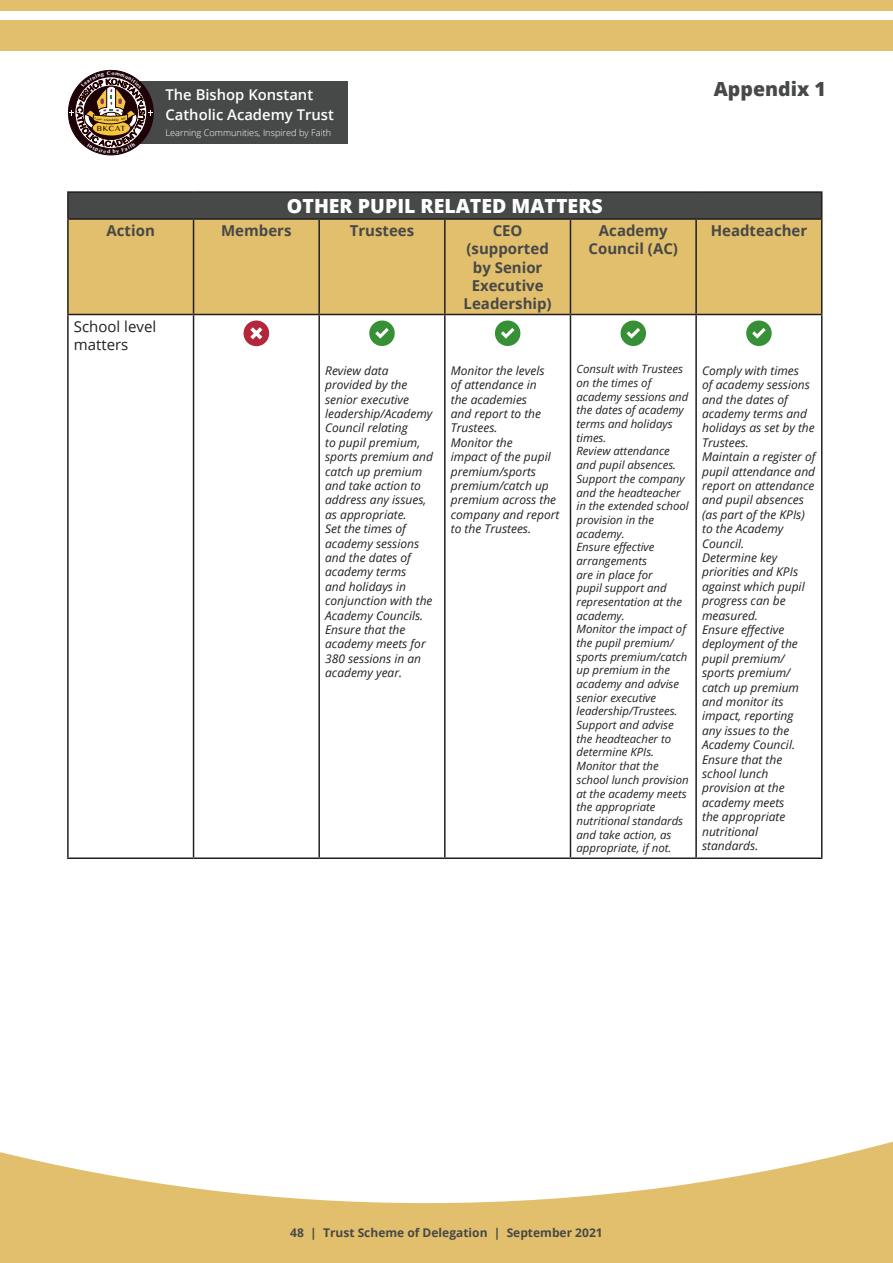
<style>
.page{position:relative;width:893px;height:1263px;background:#fff}
.page>*{position:absolute;margin:0;border:0;box-sizing:border-box;transform-origin:0 0}
.t1{font:800 19.5px "Open Sans";color:#fff}
.t2{font:800 19.5px "Open Sans";color:#474848}
.t3{font:700 15px/18px "Open Sans";color:#474848;text-align:center}
.t4{font:15px/18px "Open Sans";color:#231f20}
.t5{font:600 14.85px/20px "Open Sans";color:#fff}
.t6{font:italic 12px/14.4px "Open Sans";color:#231f20}
.t7{font:700 12px "Open Sans";color:#474848}
.t8{font:italic 11.4px/13.6px "Open Sans";color:#231f20}
.t9{font:300 9.15px "Open Sans";color:#fff}
.t10{font:7.5px "Oriya MN";letter-spacing:.05em;color:#240001}
</style>
<div class="page">
<svg style="left:0;top:1141px;width:893px;height:122px;fill:#e1bf6c"></svg>
<div style="left:0;top:21px;width:893px;height:30px;background:#e1bf6c"></div>
<div style="left:0;top:0;width:893px;height:11px;background:#e1bf6c"></div>
<div style="left:107px;top:81px;width:241px;height:63px;background:#474848"></div>
<div style="left:68px;top:192px;width:754px;height:27px;background:#474848"></div>
<div style="left:69px;top:220px;width:752px;height:94px;background:#e1bf6c"></div>
<hr style="left:67px;top:191px;width:127px;height:2px;background:#231f20">
<hr style="left:67px;top:193px;width:2px;height:25px;background:#231f20">
<hr style="left:194px;top:191px;width:125px;height:2px;background:#231f20">
<hr style="left:319px;top:191px;width:126px;height:2px;background:#231f20">
<hr style="left:445px;top:191px;width:125px;height:2px;background:#231f20">
<hr style="left:570px;top:191px;width:126px;height:2px;background:#231f20">
<hr style="left:696px;top:191px;width:126px;height:2px;background:#231f20">
<svg style="left:821px;top:193px;width:1px;height:25px"></svg>
<hr style="left:67px;top:218px;width:127px;height:2px;background:#231f20">
<hr style="left:67px;top:220px;width:2px;height:94px;background:#231f20">
<hr style="left:194px;top:218px;width:125px;height:2px;background:#231f20">
<hr style="left:193px;top:220px;width:1px;height:94px;background:#231f20">
<hr style="left:319px;top:218px;width:126px;height:2px;background:#231f20">
<hr style="left:318px;top:220px;width:2px;height:94px;background:#231f20">
<hr style="left:445px;top:218px;width:125px;height:2px;background:#231f20">
<hr style="left:444px;top:220px;width:2px;height:94px;background:#231f20">
<hr style="left:570px;top:218px;width:126px;height:2px;background:#231f20">
<hr style="left:570px;top:220px;width:1px;height:94px;background:#231f20">
<hr style="left:696px;top:218px;width:126px;height:2px;background:#231f20">
<hr style="left:695px;top:220px;width:2px;height:94px;background:#231f20">
<hr style="left:821px;top:220px;width:1px;height:94px;background:#231f20">
<hr style="left:67px;top:314px;width:127px;height:1px;background:#231f20">
<hr style="left:67px;top:315px;width:2px;height:542px;background:#231f20">
<hr style="left:194px;top:314px;width:125px;height:1px;background:#231f20">
<hr style="left:193px;top:315px;width:1px;height:542px;background:#231f20">
<hr style="left:319px;top:314px;width:126px;height:1px;background:#231f20">
<hr style="left:318px;top:315px;width:2px;height:542px;background:#231f20">
<hr style="left:445px;top:314px;width:125px;height:1px;background:#231f20">
<hr style="left:444px;top:315px;width:2px;height:542px;background:#231f20">
<hr style="left:570px;top:314px;width:126px;height:1px;background:#231f20">
<hr style="left:570px;top:315px;width:1px;height:542px;background:#231f20">
<hr style="left:696px;top:314px;width:126px;height:1px;background:#231f20">
<hr style="left:695px;top:315px;width:2px;height:542px;background:#231f20">
<hr style="left:821px;top:315px;width:1px;height:542px;background:#231f20">
<hr style="left:67px;top:857px;width:127px;height:2px;background:#231f20">
<hr style="left:194px;top:857px;width:125px;height:2px;background:#231f20">
<hr style="left:319px;top:857px;width:126px;height:2px;background:#231f20">
<hr style="left:445px;top:857px;width:125px;height:2px;background:#231f20">
<hr style="left:570px;top:857px;width:126px;height:2px;background:#231f20">
<hr style="left:696px;top:857px;width:126px;height:2px;background:#231f20">
<svg style="left:244px;top:320px;width:25px;height:26px"></svg>
<svg style="left:369px;top:320px;width:26px;height:26px"></svg>
<svg style="left:494px;top:320px;width:27px;height:26px"></svg>
<svg style="left:620px;top:320px;width:26px;height:26px"></svg>
<svg style="left:746px;top:320px;width:26px;height:26px"></svg>
<svg style="left:69px;top:72px;width:83px;height:82px"></svg>
<p class="t10" style="left:97px;top:124px;width:30px">BKCAT</p>
<p class="t5" style="left:165px;top:84px;width:170px">The Bishop Konstant<br>Catholic Academy Trust</p>
<p class="t9" style="left:165px;top:126px;width:167px">Learning Communities, Inspired by Faith</p>
<h1 class="t1" style="left:287px;top:191px;width:317px">OTHER PUPIL RELATED MATTERS</h1>
<h1 class="t2" style="left:714px;top:74px;width:114px">Appendix 1</h1>
<p class="t3" style="left:107px;top:222px;width:50px">Action</p>
<p class="t3" style="left:221px;top:222px;width:72px">Members</p>
<p class="t3" style="left:350px;top:222px;width:66px">Trustees</p>
<p class="t3" style="left:464px;top:222px;width:90px">CEO (supported by Senior<br>Executive<br>Leadership)</p>
<p class="t3" style="left:589px;top:222px;width:91px">Academy<br>Council (AC)</p>
<p class="t3" style="left:711px;top:222px;width:98px">Headteacher</p>
<p class="t4" style="left:74px;top:317px;width:84px">School level matters</p>
<p class="t6" style="left:325px;top:363px;width:109px">Review data provided by the senior executive leadership/Academy<br>Council relating<br>to pupil premium, sports premium and catch up premium and take action to address any issues, as appropriate.<br>Set the times of academy sessions and the dates of academy terms<br>and holidays in conjunction with the<br>Academy Councils.<br>Ensure that the academy meets for<br>380 sessions in an academy year.</p>
<p class="t6" style="left:451px;top:363px;width:110px">Monitor the levels<br>of attendance in<br>the academies<br>and report to the<br>Trustees.<br>Monitor the<br>impact of the pupil premium/sports premium/catch up premium across the company and report to the Trustees.</p>
<p class="t8" style="left:576px;top:362px;width:114px">Consult with Trustees on the times of academy sessions and the dates of academy terms and holidays times.<br>Review attendance and pupil absences.<br>Support the company and the headteacher in the extended school provision in the academy.<br>Ensure effective arrangements<br>are in place for<br>pupil support and representation at the academy.<br>Monitor the impact of the pupil premium/ sports premium/catch up premium in the academy and advise senior executive leadership/Trustees.<br>Support and advise the headteacher to determine KPIs.<br>Monitor that the school lunch provision at the academy meets the appropriate nutritional standards and take action, as appropriate, if not.</p>
<p class="t6" style="left:702px;top:363px;width:115px">Comply with times<br>of academy sessions and the dates of academy terms and holidays as set by the<br>Trustees.<br>Maintain a register of pupil attendance and report on attendance and pupil absences (as part of the KPIs) to the Academy<br>Council.<br>Determine key priorities and KPIs against which pupil progress can be measured.<br>Ensure effective deployment of the pupil premium/ sports premium/ catch up premium and monitor its impact, reporting any issues to the<br>Academy Council.<br>Ensure that the school lunch provision at the academy meets<br>the appropriate nutritional standards.</p>
<p class="t7" style="left:290px;top:1224px;width:314px">48 | Trust Scheme of Delegation | September 2021</p>
</div>
